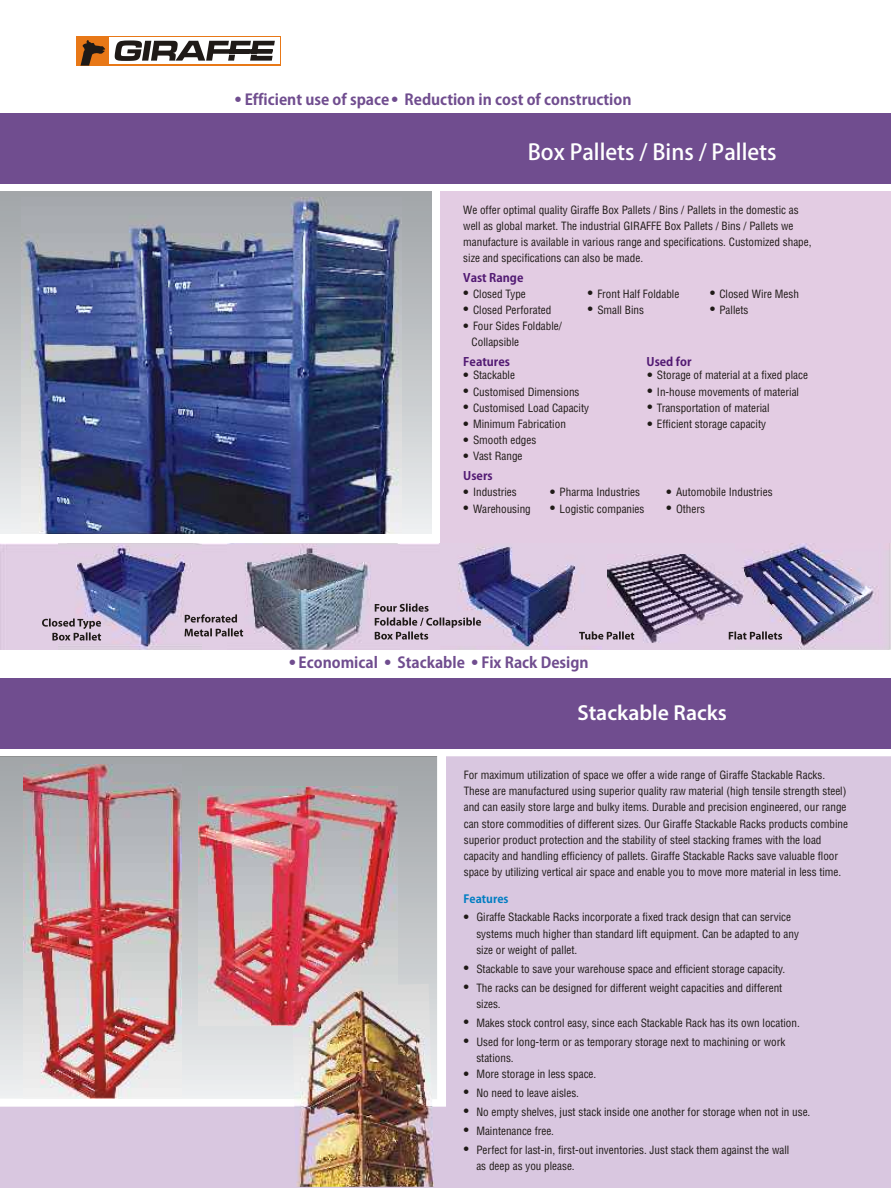
<style>
.page{position:relative;width:891px;height:1188px;background:#fff}
.page>*{position:absolute;margin:0;border:0;box-sizing:border-box;transform-origin:0 0}
.t1{font:21.75px "Koz Go Pro";color:#fff}
.t2{font:600 21.75px "Myriad Pro";color:#fff}
.t3{font:700 15px "Koz Go Pro";color:#704d8f}
.t4{font:700 11.7px "Koz Go Pro";color:#521a73}
.t5{font:700 11.25px "Koz Go Pro";color:#007dc2}
.t6{font:11.1px/16.2px "Switzerland Condensed";color:#1f1a17}
.t7{font:7.5px/16.2px "SHREE004";color:#1f1a17}
</style>
<div class="page">
<div style="left:0;top:113px;width:891px;height:70px;background:#704d8f"></div>
<svg style="left:0;top:191px;width:431px;height:343px;background:#c0c3c6"></svg>
<img style="left:21px;top:198px;width:380px;height:336px">
<div style="left:440px;top:191px;width:451px;height:354px;background:#e3cce3"></div>
<div style="left:76px;top:36px;width:204px;height:30px;background:#e87817"></div>
<div style="left:109px;top:37px;width:170px;height:27px;background:#fff"></div>
<svg style="left:115px;top:40px;width:160px;height:21px"></svg>
<svg style="left:80px;top:40px;width:25px;height:26px"></svg>
<div style="left:0;top:756px;width:891px;height:432px;background:#d9c7e0"></div>
<div style="left:0;top:678px;width:891px;height:70px;background:#704d8f"></div>
<svg style="left:0;top:756px;width:437px;height:343px;background:#c0c3c6"></svg>
<img style="left:199px;top:786px;width:198px;height:239px">
<img style="left:23px;top:765px;width:159px;height:334px">
<img style="left:292px;top:984px;width:143px;height:203px">
<img style="left:441px;top:544px;width:161px;height:106px">
<img style="left:227px;top:543px;width:173px;height:107px">
<img style="left:58px;top:543px;width:143px;height:107px">
<img style="left:735px;top:543px;width:156px;height:107px">
<img style="left:607px;top:554px;width:137px;height:91px">
<svg style="left:42px;top:619px;width:59px;height:22px"></svg>
<svg style="left:185px;top:614px;width:58px;height:23px"></svg>
<svg style="left:729px;top:631px;width:53px;height:9px"></svg>
<svg style="left:375px;top:604px;width:106px;height:36px;background:#b9a9bb"></svg>
<svg style="left:579px;top:631px;width:55px;height:9px"></svg>
<h2 class="t3" style="left:235px;top:91px;width:398px"><sup>B</sup> Efficient use of space <sup>B</sup> Reduction in cost of construction</h2>
<h1 class="t1" style="left:528px;top:141px;width:250px">Box Pallets / Bins / Pallets</h1>
<p class="t6" style="left:463px;top:203px;width:350px">We offer optimal quality Giraffe Box Pallets / Bins / Pallets in the domestic as well as global market. The industrial GIRAFFE Box Pallets / Bins / Pallets we manufacture is available in various range and specifications. Customized shape, size and specifications can also be made.</p>
<p class="t4" style="left:463px;top:271px;width:62px">Vast Range</p>
<p class="t7" style="left:463px;top:285px;width:7px">B<br>B</p>
<p class="t6" style="left:472px;top:319px;width:92px;text-indent:-8px"><sup>B</sup> Four Sides Foldable/<br>Collapsible</p>
<p class="t6" style="left:473px;top:287px;width:80px">Closed Type<br>Closed Perforated</p>
<p class="t7" style="left:588px;top:285px;width:7px">B<br>B</p>
<p class="t6" style="left:597px;top:287px;width:84px">Front Half Foldable<br>Small Bins</p>
<p class="t7" style="left:710px;top:285px;width:7px">B<br>B</p>
<p class="t6" style="left:719px;top:287px;width:81px">Closed Wire Mesh<br>Pallets</p>
<p class="t4" style="left:647px;top:355px;width:46px">Used for</p>
<p class="t4" style="left:463px;top:355px;width:48px">Features</p>
<p class="t7" style="left:463px;top:367px;width:7px">B<br>B</p>
<p class="t6" style="left:463px;top:401px;width:127px"><sup>B</sup> Customised Load Capacity<br><sup>B</sup> Minimum Fabrication<br><sup>B</sup> Smooth edges<br><sup>B</sup> Vast Range</p>
<p class="t6" style="left:473px;top:369px;width:108px">Stackable<br>Customised Dimensions</p>
<p class="t6" style="left:647px;top:369px;width:162px"><sup>B</sup> Storage of material at a fixed place<br><sup>B</sup> In-house movements of material<br><sup>B</sup> Transportation of material<br><sup>B</sup> Efficient storage capacity</p>
<p class="t4" style="left:463px;top:470px;width:31px">Users</p>
<p class="t7" style="left:463px;top:484px;width:7px">B<br>B</p>
<p class="t6" style="left:473px;top:486px;width:59px">Industries<br>Warehousing</p>
<p class="t7" style="left:550px;top:484px;width:7px">B<br>B</p>
<p class="t6" style="left:560px;top:486px;width:86px">Pharma Industries<br>Logistic companies</p>
<p class="t7" style="left:666px;top:484px;width:7px">B<br>B</p>
<p class="t6" style="left:676px;top:486px;width:98px">Automobile Industries<br>Others</p>
<h2 class="t3" style="left:289px;top:655px;width:301px"><sup>B</sup> Economical <sup>B</sup> Stackable <sup>B</sup> Fix Rack Design</h2>
<h1 class="t2" style="left:577px;top:703px;width:151px">Stackable Racks</h1>
<p class="t6" style="left:464px;top:768px;width:386px">For maximum utilization of space we offer a wide range of Giraffe Stackable Racks.<br>These are manufactured using superior quality raw material (high tensile strength steel) and can easily store large and bulky items. Durable and precision engineered, our range can store commodities of different sizes. Our Giraffe Stackable Racks products combine superior product protection and the stability of steel stacking frames with the load capacity and handling efficiency of pallets. Giraffe Stackable Racks save valuable floor space by utilizing vertical air space and enable you to move more material in less time.</p>
<p class="t5" style="left:464px;top:893px;width:47px">Features</p>
<p class="t6" style="left:476px;top:910px;width:324px">Giraffe Stackable Racks incorporate a fixed track design that can service systems much higher than standard lift equipment. Can be adapted to any size or weight of pallet.</p>
<p class="t6" style="left:476px;top:960px;width:310px;line-height:18.9px">Stackable to save your warehouse space and efficient storage capacity.<br>The racks can be designed for different weight capacities and different</p>
<p class="t6" style="left:476px;top:996px;width:325px;line-height:18.9px">sizes.<br>Makes stock control easy, since each Stackable Rack has its own location.<br>Used for long-term or as temporary storage next to machining or work</p>
<p class="t6" style="left:476px;top:1051px;width:121px">stations.<br>More storage in less space.</p>
<p class="t6" style="left:476px;top:1085px;width:336px;line-height:18.9px">No need to leave aisles.<br>No empty shelves, just stack inside one another for storage when not in use.<br>Maintenance free.<br>Perfect for last-in, first-out inventories. Just stack them against the wall</p>
<p class="t6" style="left:476px;top:1159px;width:100px">as deep as you please.</p>
<p class="t7" style="left:464px;top:908px;width:7px">B</p>
<p class="t7" style="left:464px;top:960px;width:7px">B</p>
<p class="t7" style="left:464px;top:979px;width:7px">B</p>
<p class="t7" style="left:464px;top:1014px;width:7px">B</p>
<p class="t7" style="left:464px;top:1033px;width:7px">B</p>
<p class="t7" style="left:464px;top:1065px;width:7px">B</p>
<p class="t7" style="left:464px;top:1084px;width:7px">B</p>
<p class="t7" style="left:464px;top:1103px;width:7px">B</p>
<p class="t7" style="left:464px;top:1122px;width:7px">B</p>
<p class="t7" style="left:464px;top:1141px;width:7px">B</p>
</div>
